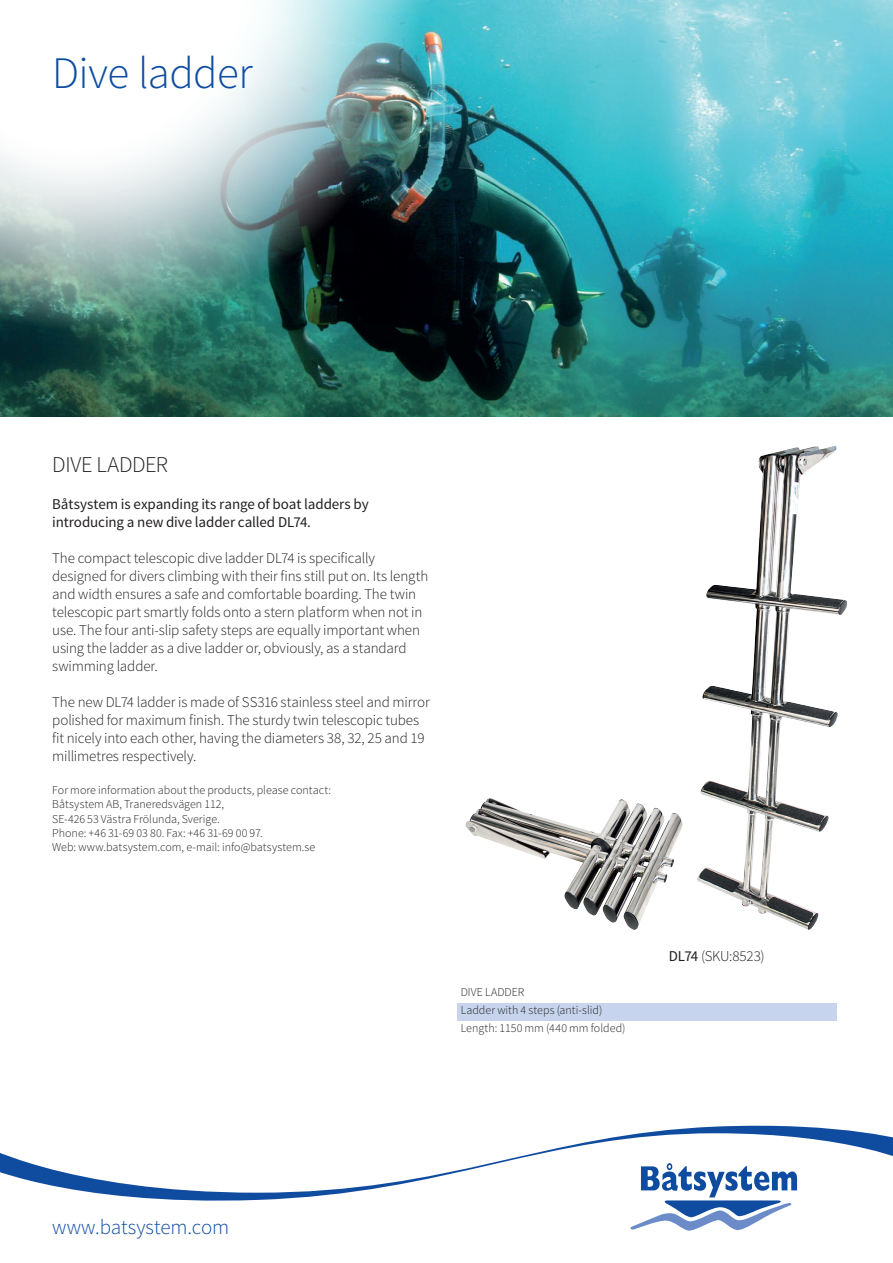
<style>
.page{position:relative;width:893px;height:1263px;background:#fff}
.page>*{position:absolute;margin:0;border:0;box-sizing:border-box;transform-origin:0 0}
.t1{font:300 45px "Source Sans Pro";letter-spacing:-.015em;color:#0d4da1}
.t2{font:300 22.5px "Source Sans Pro";letter-spacing:-.015em;color:#231f20}
.t3{font:300 21px "Source Sans Pro";color:#0f4ca0}
.t4{font:300 15px/18px "Source Sans Pro";letter-spacing:-.01em;color:#231f20}
.t5{font:15px/18px "Source Sans Pro";letter-spacing:-.01em;color:#231f20}
.t6{font:300 12px/14.4px "Source Sans Pro";color:#231f20}
.s1{font-weight:400}
</style>
<div class="page">
<svg style="left:630px;top:1200px;width:162px;height:30px"></svg>
<svg style="left:0;top:1126px;width:893px;height:74px"></svg>
<img style="left:0;top:0;width:893px;height:417px">
<img style="left:0;top:0;width:423px;height:330px">
<div style="left:457px;top:1003px;width:380px;height:18px;background:#c6d5ed"></div>
<img style="left:697px;top:446px;width:150px;height:484px">
<img style="left:466px;top:798px;width:216px;height:132px">
<h1 class="t1" style="left:52px;top:45px;width:202px">Dive ladder</h1>
<h2 class="t2" style="left:52px;top:451px;width:118px">DIVE LADDER</h2>
<p class="t5" style="left:52px;top:496px;width:318px">Båtsystem is expanding its range of boat ladders by introducing a new dive ladder called DL74.</p>
<p class="t4" style="left:52px;top:549px;width:378px">The compact telescopic dive ladder DL74 is specifically designed for divers climbing with their fins still put on. Its length and width ensures a safe and comfortable boarding. The twin telescopic part smartly folds onto a stern platform when not in use. The four anti-slip safety steps are equally important when using the ladder as a dive ladder or, obviously, as a standard swimming ladder.</p>
<p class="t4" style="left:52px;top:693px;width:379px">The new DL74 ladder is made of SS316 stainless steel and mirror polished for maximum finish. The sturdy twin telescopic tubes fit nicely into each other, having the diameters 38, 32, 25 and 19 millimetres respectively.</p>
<p class="t6" style="left:52px;top:783px;width:280px">For more information about the products, please contact:<br>Båtsystem AB, Traneredsvägen 112,<br>SE-426 53 Västra Frölunda, Sverige.<br>Phone: +46 31-69 03 80. Fax: +46 31-69 00 97.<br>Web: www.batsystem.com, e-mail: info@batsystem.se</p>
<p class="t6" style="left:461px;top:983px;width:166px;line-height:18px">DIVE LADDER<br>Ladder with 4 steps (anti-slid)<br>Length: 1150 mm (440 mm folded)</p>
<p class="t4" style="left:669px;top:947px;width:97px"><span class="s1">DL74</span> (SKU:8523)</p>
<h3 class="t3" style="left:52px;top:1215px;width:179px">www.batsystem.com</h3>
</div>
